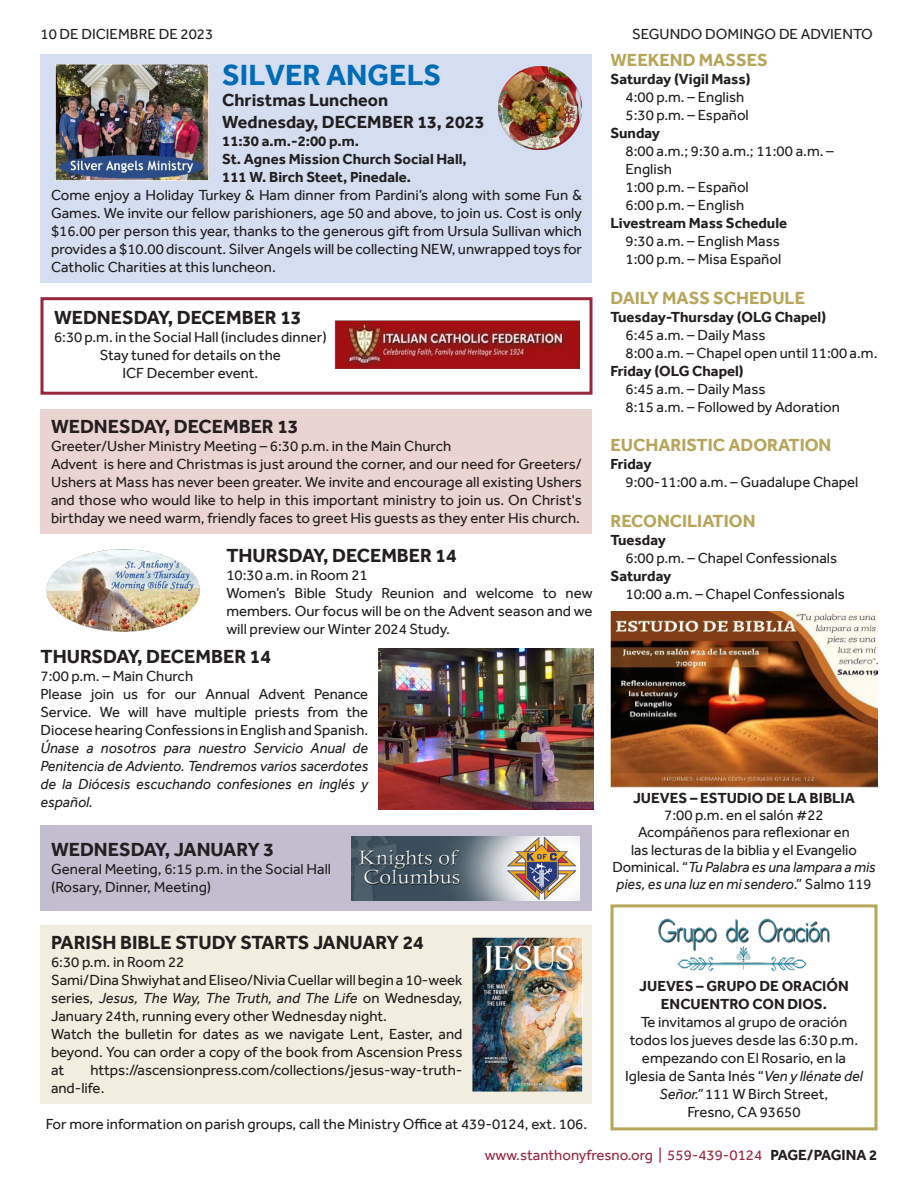
<style>
.page{position:relative;width:918px;height:1188px;background:#fff}
.page>*{position:absolute;margin:0;border:0;box-sizing:border-box;transform-origin:0 0}
.t1{font:700 30px "Effra";color:#006bb6}
.t2{font:700 19.5px "Effra";color:#231f20}
.t3{font:700 18px "Effra";color:#b7a55a}
.t4{font:700 18px "Effra";color:#231f20}
.t5{font:15px/18px "Effra";color:#231f20}
.t6{font:700 15px/18px "Effra";color:#231f20;text-align:center}
.t7{font:italic 15px/18px "Effra";color:#231f20;text-align:justify}
.t8{font:15px "Effra";color:#98273e}
.s1{font-style:italic}
.s2{font-weight:700}
.s3{font-weight:700;color:#231f20}
</style>
<div class="page">
<img style="left:610px;top:612px;width:268px;height:175px">
<img style="left:658px;top:918px;width:172px;height:54px">
<div style="left:610px;top:904px;width:268px;height:226px;border:3px solid #b7a55a"></div>
<div style="left:40px;top:54px;width:552px;height:228px;background:#d4def0"></div>
<img style="left:56px;top:65px;width:153px;height:115px">
<img style="left:499px;top:67px;width:83px;height:82px">
<div style="left:40px;top:297px;width:552px;height:98px;border:3px solid #98273e"></div>
<img style="left:335px;top:321px;width:245px;height:47px">
<div style="left:40px;top:410px;width:552px;height:124px;background:#ead4d1"></div>
<img style="left:46px;top:550px;width:154px;height:82px">
<img style="left:379px;top:649px;width:215px;height:160px">
<div style="left:40px;top:825px;width:552px;height:86px;background:#c3becf"></div>
<img style="left:352px;top:836px;width:227px;height:65px">
<div style="left:40px;top:926px;width:552px;height:178px;background:#f1eedf"></div>
<img style="left:473px;top:937px;width:109px;height:155px">
<p class="t5" style="left:40px;top:25px;width:174px">10 DE DICIEMBRE DE 2023</p>
<p class="t5" style="left:632px;top:25px;width:242px">SEGUNDO DOMINGO DE ADVIENTO</p>
<p class="t1" style="left:222px;top:57px;width:221px">SILVER ANGELS</p>
<p class="t4" style="left:222px;top:89px;width:168px">Christmas Luncheon</p>
<p class="t4" style="left:222px;top:111px;width:264px">Wednesday, DECEMBER 13, 2023</p>
<p class="t6" style="left:222px;top:132px;width:138px">11:30 a.m.-2:00 p.m.</p>
<p class="t6" style="left:222px;top:150px;width:246px">St. Agnes Mission Church Social Hall,</p>
<p class="t6" style="left:222px;top:168px;width:190px">111 W. Birch Steet, Pinedale.</p>
<p class="t5" style="left:51px;top:186px;width:533px;text-align:justify">Come enjoy a Holiday Turkey &amp; Ham dinner from Pardini’s along with some Fun &amp; Games. We invite our fellow parishioners, age 50 and above, to join us. Cost is only $16.00 per person this year, thanks to the generous gift from Ursula Sullivan which provides a $10.00 discount. Silver Angels will be collecting NEW, unwrapped toys for Catholic Charities at this luncheon.</p>
<p class="t2" style="left:54px;top:306px;width:249px">WEDNESDAY, DECEMBER 13</p>
<p class="t5" style="left:54px;top:328px;width:274px">6:30 p.m. in the Social Hall (includes dinner)</p>
<p class="t5" style="left:100px;top:346px;width:182px;text-align:center">Stay tuned for details on the<br>ICF December event.</p>
<p class="t2" style="left:51px;top:415px;width:249px">WEDNESDAY, DECEMBER 13</p>
<p class="t5" style="left:51px;top:437px;width:402px">Greeter/Usher Ministry Meeting – 6:30 p.m. in the Main Church</p>
<p class="t5" style="left:51px;top:455px;width:533px;text-align:justify">Advent is here and Christmas is just around the corner, and our need for Greeters/ Ushers at Mass has never been greater. We invite and encourage all existing Ushers and those who would like to help in this important ministry to join us. On Christ's birthday we need warm, friendly faces to greet His guests as they enter His church.</p>
<p class="t2" style="left:226px;top:544px;width:232px">THURSDAY, DECEMBER 14</p>
<p class="t5" style="left:226px;top:566px;width:143px">10:30 a.m. in Room 21</p>
<p class="t5" style="left:226px;top:584px;width:368px;text-align:justify">Women’s Bible Study Reunion and welcome to new members. Our focus will be on the Advent season and we will preview our Winter 2024 Study.</p>
<p class="t2" style="left:40px;top:645px;width:232px">THURSDAY, DECEMBER 14</p>
<p class="t5" style="left:40px;top:667px;width:154px">7:00 p.m. – Main Church</p>
<p class="t5" style="left:40px;top:685px;width:329px;text-align:justify">Please join us for our Annual Advent Penance Service. We will have multiple priests from the Diocese hearing Confessions in English and Spanish.</p>
<p class="t7" style="left:40px;top:739px;width:329px">Únase a nosotros para nuestro Servicio Anual de Penitencia de Adviento. Tendremos varios sacerdotes de la Diócesis escuchando confesiones en inglés y español.</p>
<p class="t2" style="left:51px;top:838px;width:225px">WEDNESDAY, JANUARY 3</p>
<p class="t5" style="left:51px;top:860px;width:282px">General Meeting, 6:15 p.m. in the Social Hall (Rosary, Dinner, Meeting)</p>
<p class="t2" style="left:51px;top:931px;width:374px">PARISH BIBLE STUDY STARTS JANUARY 24</p>
<p class="t5" style="left:51px;top:953px;width:135px">6:30 p.m. in Room 22</p>
<p class="t5" style="left:51px;top:971px;width:413px;text-align:justify">Sami/Dina Shwiyhat and Eliseo/Nivia Cuellar will begin a 10-week series, <span class="s1">Jesus, The Way, The Truth, and The Life</span> on Wednesday, January 24th, running every other Wednesday night.</p>
<p class="t5" style="left:51px;top:1025px;width:413px;text-align:justify">Watch the bulletin for dates as we navigate Lent, Easter, and beyond. You can order a copy of the book from Ascension Press at</p>
<p class="t5" style="left:51px;top:1061px;width:413px;text-indent:40px">https://ascensionpress.com/collections/jesus-way-truth&shy;and-life.</p>
<p class="t5" style="left:46px;top:1115px;width:543px">For more information on parish groups, call the Ministry Office at 439-0124, ext. 106.</p>
<p class="t3" style="left:610px;top:49px;width:159px">WEEKEND MASSES</p>
<p class="t5" style="left:626px;top:70px;width:127px;text-indent:-15px"><span class="s2">Saturday (Vigil Mass)<br></span>4:00 p.m. – English<br>5:30 p.m. – Español</p>
<p class="t6" style="left:610px;top:124px;width:51px">Sunday</p>
<p class="t5" style="left:626px;top:142px;width:210px">8:00 a.m.; 9:30 a.m.; 11:00 a.m. –<br>English</p>
<p class="t5" style="left:626px;top:178px;width:125px">1:00 p.m. – Español</p>
<p class="t5" style="left:626px;top:196px;width:120px">6:00 p.m. – English</p>
<p class="t6" style="left:610px;top:214px;width:178px">Livestream Mass Schedule</p>
<p class="t5" style="left:626px;top:232px;width:156px">9:30 a.m. – English Mass</p>
<p class="t5" style="left:626px;top:250px;width:157px">1:00 p.m. – Misa Español</p>
<p class="t3" style="left:610px;top:287px;width:196px">DAILY MASS SCHEDULE</p>
<p class="t6" style="left:610px;top:307px;width:217px">Tuesday-Thursday (OLG Chapel)</p>
<p class="t5" style="left:626px;top:325px;width:142px">6:45 a.m. – Daily Mass</p>
<p class="t5" style="left:626px;top:343px;width:253px">8:00 a.m. – Chapel open until 11:00 a.m.</p>
<p class="t6" style="left:610px;top:361px;width:135px">Friday (OLG Chapel)</p>
<p class="t5" style="left:626px;top:379px;width:142px">6:45 a.m. – Daily Mass</p>
<p class="t5" style="left:626px;top:397px;width:216px">8:15 a.m. – Followed by Adoration</p>
<p class="t3" style="left:610px;top:434px;width:222px">EUCHARISTIC ADORATION</p>
<p class="t5" style="left:626px;top:455px;width:234px;text-indent:-15px"><span class="s2">Friday<br></span>9:00-11:00 a.m. – Guadalupe Chapel</p>
<p class="t3" style="left:610px;top:510px;width:147px">RECONCILIATION</p>
<p class="t5" style="left:626px;top:531px;width:213px;text-indent:-15px"><span class="s2">Tuesday<br></span>6:00 p.m. – Chapel Confessionals</p>
<p class="t5" style="left:626px;top:567px;width:221px;text-indent:-15px"><span class="s2">Saturday<br></span>10:00 a.m. – Chapel Confessionals</p>
<p class="t5" style="left:612px;top:789px;width:265px;line-height:17.2px;text-align:center"><span class="s2">JUEVES – ESTUDIO DE LA BIBLIA<br></span>7:00 p.m. en el salón #22<br>Acompáñenos para reflexionar en<br>las lecturas de la biblia y el Evangelio Dominical. “<span class="s1">Tu Palabra es una lampara a mis pies, es una luz en mi sendero</span>.” Salmo 119</p>
<p class="t6" style="left:639px;top:977px;width:211px">JUEVES – GRUPO DE ORACIÓN<br>ENCUENTRO CON DIOS.</p>
<p class="t5" style="left:625px;top:1013px;width:239px;text-align:center">Te invitamos al grupo de oración todos los jueves desde las 6:30 p.m. empezando con El Rosario, en la<br>Iglesia de Santa Inés “<span class="s1">Ven y llénate del<br>Señor.”</span> 111 W Birch Street,<br>Fresno, CA 93650</p>
<p class="t8" style="left:485px;top:1146px;width:394px">www.stanthonyfresno.org | 559-439-0124 <span class="s3">PAGE/PAGINA 2</span></p>
</div>
